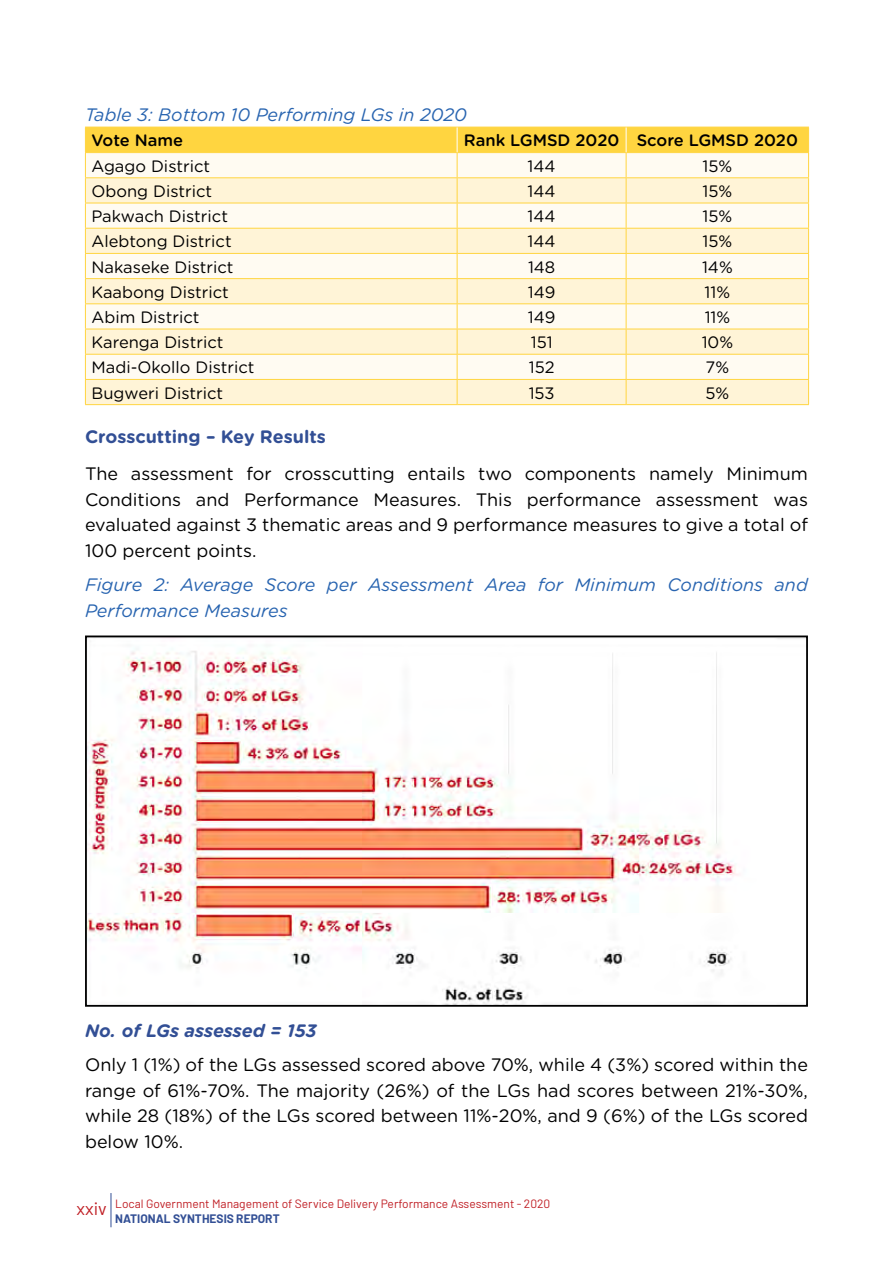
<style>
.page{position:relative;width:893px;height:1263px;background:#fff}
.page>*{position:absolute;margin:0;border:0;box-sizing:border-box;transform-origin:0 0}
.t1{font:18px/25.5px "Gotham Rounded";color:#000;text-align:justify}
.t2{font:italic 18px/25.5px "Gotham Rounded";color:#2864b0}
.t3{font:700 18px "Gotham Rounded";color:#324f95}
.t4{font:italic 700 18px "Gotham Rounded";color:#324f95}
.t5{font:16.5px "Gotham Rounded";color:#000}
.t6{font:500 16.5px "Gotham Rounded";color:#000}
.t7{font:12px/14.4px "Barlow";color:#c02026}
.s1{font-size:18px}
.s2{font-weight:700;color:#324f95}
</style>
<div class="page">
<hr style="left:111px;top:1193px;width:1px;height:34px;background:#324f95">
<hr style="left:85px;top:404px;width:372px;height:1px;background:#ffd540">
<hr style="left:457px;top:404px;width:169px;height:1px;background:#ffd540">
<hr style="left:626px;top:404px;width:183px;height:1px;background:#ffd540">
<svg style="left:85px;top:127px;width:724px;height:277px"></svg>
<img style="left:88px;top:638px;width:717px;height:366px">
<div style="left:85px;top:635px;width:723px;height:372px;border:2px solid #000"></div>
<p class="t2" style="left:85px;top:101px;width:383px">Table 3: Bottom 10 Performing LGs in 2020</p>
<p class="t6" style="left:91px;top:129px;width:93px">Vote Name</p>
<p class="t6" style="left:464px;top:129px;width:336px">Rank LGMSD 2020 Score LGMSD 2020</p>
<p class="t5" style="left:91px;top:155px;width:120px">Agago District</p>
<p class="t5" style="left:528px;top:155px;width:30px">144</p>
<p class="t5" style="left:702px;top:155px;width:31px">15%</p>
<p class="t5" style="left:91px;top:180px;width:122px">Obong District</p>
<p class="t5" style="left:528px;top:180px;width:30px">144</p>
<p class="t5" style="left:702px;top:180px;width:31px">15%</p>
<p class="t5" style="left:91px;top:205px;width:138px">Pakwach District</p>
<p class="t5" style="left:528px;top:205px;width:30px">144</p>
<p class="t5" style="left:702px;top:205px;width:31px">15%</p>
<p class="t5" style="left:91px;top:230px;width:142px">Alebtong District</p>
<p class="t5" style="left:528px;top:230px;width:30px">144</p>
<p class="t5" style="left:702px;top:230px;width:31px">15%</p>
<p class="t5" style="left:91px;top:255px;width:144px">Nakaseke District</p>
<p class="t5" style="left:528px;top:255px;width:29px">148</p>
<p class="t5" style="left:702px;top:255px;width:32px">14%</p>
<p class="t5" style="left:91px;top:281px;width:139px">Kaabong District</p>
<p class="t5" style="left:528px;top:281px;width:29px">149</p>
<p class="t5" style="left:705px;top:281px;width:27px">11%</p>
<p class="t5" style="left:91px;top:306px;width:109px">Abim District</p>
<p class="t5" style="left:528px;top:306px;width:29px">149</p>
<p class="t5" style="left:705px;top:306px;width:27px">11%</p>
<p class="t5" style="left:92px;top:331px;width:133px">Karenga District</p>
<p class="t5" style="left:531px;top:331px;width:23px">151</p>
<p class="t5" style="left:702px;top:331px;width:33px">10%</p>
<p class="t5" style="left:92px;top:356px;width:164px">Madi-Okollo District</p>
<p class="t5" style="left:529px;top:356px;width:27px">152</p>
<p class="t5" style="left:706px;top:356px;width:25px">7%</p>
<p class="t5" style="left:92px;top:381px;width:133px">Bugweri District</p>
<p class="t5" style="left:529px;top:381px;width:28px">153</p>
<p class="t5" style="left:705px;top:381px;width:25px">5%</p>
<p class="t3" style="left:85px;top:423px;width:242px">Crosscutting – Key Results</p>
<p class="t1" style="left:85px;top:460px;width:724px">The assessment for crosscutting entails two components namely Minimum Conditions and Performance Measures. This performance assessment was evaluated against 3 thematic areas and 9 performance measures to give a total of 100 percent points.</p>
<p class="t2" style="left:85px;top:571px;width:724px">Figure 2: Average Score per Assessment Area for Minimum Conditions and<br>Performance Measures</p>
<p class="t4" style="left:85px;top:1017px;width:233px">No. of LGs assessed = 153</p>
<p class="t1" style="left:85px;top:1051px;width:724px">Only 1 (1%) of the LGs assessed scored above 70%, while 4 (3%) scored within the range of 61%-70%. The majority (26%) of the LGs had scores between 21%-30%, while 28 (18%) of the LGs scored between 11%-20%, and 9 (6%) of the LGs scored below 10%.</p>
<p class="t7" style="left:115px;top:1196px;width:437px;text-indent:-39px"><span class="s1">xxiv</span> Local Government Management of Service Delivery Performance Assessment - 2020<br><span class="s2">NATIONAL SYNTHESIS REPORT</span></p>
</div>
